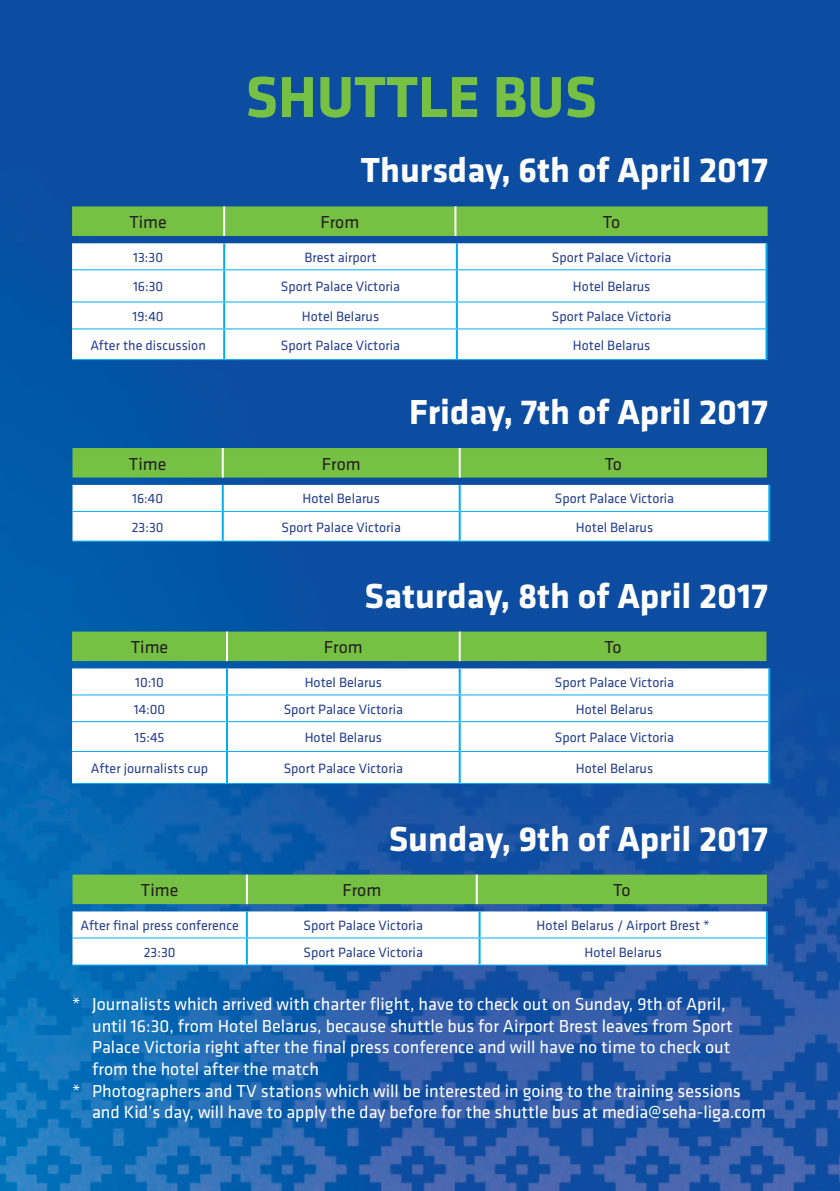
<style>
.page{position:relative;width:840px;height:1191px;background:#fff}
.page>*{position:absolute;margin:0;border:0;box-sizing:border-box;transform-origin:0 0}
.t1{font:700 60px "Klavika";color:#76c043}
.t2{font:700 36px "Klavika";color:#fff}
.t3{font:18px/21.6px "Klavika";color:#fff}
.t4{font:18px "Klavika";color:#231f20}
.t5{font:14px "Klavika";color:#253f8e}
</style>
<div class="page">
<img style="left:0;top:0;width:839px;height:1191px">
<div style="left:72px;top:206px;width:695px;height:30px;background:#76c043"></div>
<hr style="left:223px;top:206px;width:2px;height:30px;background:#fff">
<hr style="left:454px;top:206px;width:2px;height:30px;background:#fff">
<svg style="left:72px;top:243px;width:693px;height:116px"></svg>
<hr style="left:223px;top:243px;width:2px;height:26px;background:#00aeef">
<hr style="left:455px;top:243px;width:2px;height:26px;background:#00aeef">
<hr style="left:765px;top:243px;width:2px;height:27px;background:#00aeef">
<hr style="left:223px;top:270px;width:2px;height:31px;background:#00aeef">
<hr style="left:455px;top:270px;width:2px;height:31px;background:#00aeef">
<hr style="left:765px;top:270px;width:2px;height:32px;background:#00aeef">
<hr style="left:223px;top:302px;width:2px;height:26px;background:#00aeef">
<hr style="left:455px;top:302px;width:2px;height:26px;background:#00aeef">
<hr style="left:765px;top:302px;width:2px;height:27px;background:#00aeef">
<hr style="left:223px;top:329px;width:2px;height:30px;background:#00aeef">
<hr style="left:455px;top:329px;width:2px;height:30px;background:#00aeef">
<hr style="left:765px;top:329px;width:2px;height:30px;background:#00aeef">
<hr style="left:72px;top:269px;width:152px;height:1px;background:#00aeef">
<hr style="left:224px;top:269px;width:232px;height:1px;background:#00aeef">
<hr style="left:456px;top:269px;width:309px;height:1px;background:#00aeef">
<hr style="left:72px;top:301px;width:152px;height:1px;background:#00aeef">
<hr style="left:224px;top:301px;width:232px;height:1px;background:#00aeef">
<hr style="left:456px;top:301px;width:309px;height:1px;background:#00aeef">
<hr style="left:72px;top:328px;width:152px;height:1px;background:#00aeef">
<hr style="left:224px;top:328px;width:232px;height:1px;background:#00aeef">
<hr style="left:456px;top:328px;width:309px;height:1px;background:#00aeef">
<hr style="left:72px;top:359px;width:152px;height:1px;background:#00aeef">
<hr style="left:224px;top:359px;width:232px;height:1px;background:#00aeef">
<hr style="left:456px;top:359px;width:311px;height:1px;background:#00aeef">
<div style="left:72px;top:448px;width:694px;height:29px;background:#76c043"></div>
<hr style="left:222px;top:448px;width:2px;height:29px;background:#fff">
<hr style="left:458px;top:448px;width:2px;height:29px;background:#fff">
<svg style="left:72px;top:485px;width:695px;height:55px"></svg>
<hr style="left:222px;top:485px;width:2px;height:26px;background:#00aeef">
<hr style="left:458px;top:485px;width:2px;height:26px;background:#00aeef">
<hr style="left:767px;top:485px;width:2px;height:26px;background:#00aeef">
<hr style="left:222px;top:512px;width:2px;height:28px;background:#00aeef">
<hr style="left:458px;top:512px;width:2px;height:28px;background:#00aeef">
<hr style="left:767px;top:511px;width:2px;height:29px;background:#00aeef">
<hr style="left:72px;top:511px;width:151px;height:1px;background:#00aeef">
<hr style="left:223px;top:511px;width:236px;height:1px;background:#00aeef">
<hr style="left:459px;top:511px;width:308px;height:1px;background:#00aeef">
<hr style="left:72px;top:540px;width:151px;height:1px;background:#00aeef">
<hr style="left:223px;top:540px;width:236px;height:1px;background:#00aeef">
<hr style="left:459px;top:540px;width:310px;height:1px;background:#00aeef">
<div style="left:72px;top:631px;width:694px;height:30px;background:#76c043"></div>
<hr style="left:226px;top:631px;width:2px;height:30px;background:#fff">
<hr style="left:458px;top:631px;width:2px;height:30px;background:#fff">
<svg style="left:72px;top:668px;width:695px;height:115px"></svg>
<hr style="left:226px;top:668px;width:2px;height:26px;background:#00aeef">
<hr style="left:458px;top:668px;width:2px;height:26px;background:#00aeef">
<hr style="left:767px;top:668px;width:2px;height:27px;background:#00aeef">
<hr style="left:226px;top:695px;width:2px;height:26px;background:#00aeef">
<hr style="left:458px;top:695px;width:2px;height:26px;background:#00aeef">
<hr style="left:767px;top:695px;width:2px;height:26px;background:#00aeef">
<hr style="left:226px;top:722px;width:2px;height:29px;background:#00aeef">
<hr style="left:458px;top:722px;width:2px;height:29px;background:#00aeef">
<hr style="left:767px;top:721px;width:2px;height:30px;background:#00aeef">
<hr style="left:226px;top:752px;width:2px;height:31px;background:#00aeef">
<hr style="left:458px;top:752px;width:2px;height:31px;background:#00aeef">
<hr style="left:767px;top:751px;width:2px;height:32px;background:#00aeef">
<hr style="left:72px;top:694px;width:155px;height:1px;background:#00aeef">
<hr style="left:227px;top:694px;width:232px;height:1px;background:#00aeef">
<hr style="left:459px;top:694px;width:308px;height:1px;background:#00aeef">
<hr style="left:72px;top:721px;width:155px;height:1px;background:#00aeef">
<hr style="left:227px;top:721px;width:232px;height:1px;background:#00aeef">
<hr style="left:459px;top:721px;width:308px;height:1px;background:#00aeef">
<hr style="left:72px;top:751px;width:155px;height:1px;background:#00aeef">
<hr style="left:227px;top:751px;width:232px;height:1px;background:#00aeef">
<hr style="left:459px;top:751px;width:308px;height:1px;background:#00aeef">
<hr style="left:72px;top:783px;width:155px;height:1px;background:#00aeef">
<hr style="left:227px;top:783px;width:232px;height:1px;background:#00aeef">
<hr style="left:459px;top:783px;width:310px;height:1px;background:#00aeef">
<div style="left:72px;top:874px;width:694px;height:30px;background:#76c043"></div>
<hr style="left:246px;top:874px;width:2px;height:30px;background:#fff">
<hr style="left:475px;top:874px;width:2px;height:30px;background:#fff">
<svg style="left:72px;top:911px;width:693px;height:53px"></svg>
<hr style="left:246px;top:911px;width:2px;height:26px;background:#00aeef">
<hr style="left:478px;top:911px;width:2px;height:26px;background:#00aeef">
<hr style="left:765px;top:911px;width:2px;height:27px;background:#00aeef">
<hr style="left:246px;top:938px;width:2px;height:26px;background:#00aeef">
<hr style="left:478px;top:938px;width:2px;height:26px;background:#00aeef">
<hr style="left:765px;top:938px;width:2px;height:26px;background:#00aeef">
<hr style="left:72px;top:937px;width:175px;height:1px;background:#00aeef">
<hr style="left:247px;top:937px;width:232px;height:1px;background:#00aeef">
<hr style="left:479px;top:937px;width:286px;height:1px;background:#00aeef">
<hr style="left:72px;top:964px;width:175px;height:1px;background:#00aeef">
<hr style="left:247px;top:964px;width:232px;height:1px;background:#00aeef">
<hr style="left:479px;top:964px;width:288px;height:1px;background:#00aeef">
<p class="t1" style="left:245px;top:54px;width:353px">SHUTTLE BUS</p>
<p class="t2" style="left:361px;top:144px;width:408px">Thursday, 6th of April 2017</p>
<p class="t4" style="left:129px;top:210px;width:39px">Time</p>
<p class="t4" style="left:320px;top:210px;width:40px">From</p>
<p class="t4" style="left:602px;top:210px;width:19px">To</p>
<p class="t5" style="left:133px;top:248px;width:31px">13:30</p>
<p class="t5" style="left:304px;top:248px;width:74px">Brest airport</p>
<p class="t5" style="left:551px;top:248px;width:121px">Sport Palace Victoria</p>
<p class="t5" style="left:133px;top:277px;width:32px">16:30</p>
<p class="t5" style="left:281px;top:277px;width:121px">Sport Palace Victoria</p>
<p class="t5" style="left:572px;top:277px;width:79px">Hotel Belarus</p>
<p class="t5" style="left:132px;top:307px;width:33px">19:40</p>
<p class="t5" style="left:301px;top:307px;width:79px">Hotel Belarus</p>
<p class="t5" style="left:551px;top:307px;width:121px">Sport Palace Victoria</p>
<p class="t5" style="left:90px;top:336px;width:117px">After the discussion</p>
<p class="t5" style="left:281px;top:336px;width:121px">Sport Palace Victoria</p>
<p class="t5" style="left:572px;top:336px;width:79px">Hotel Belarus</p>
<p class="t2" style="left:409px;top:386px;width:360px">Friday, 7th of April 2017</p>
<p class="t4" style="left:129px;top:452px;width:39px">Time</p>
<p class="t4" style="left:321px;top:452px;width:40px">From</p>
<p class="t4" style="left:604px;top:452px;width:19px">To</p>
<p class="t5" style="left:132px;top:489px;width:33px">16:40</p>
<p class="t5" style="left:302px;top:489px;width:79px">Hotel Belarus</p>
<p class="t5" style="left:554px;top:489px;width:121px">Sport Palace Victoria</p>
<p class="t5" style="left:132px;top:518px;width:33px">23:30</p>
<p class="t5" style="left:281px;top:518px;width:121px">Sport Palace Victoria</p>
<p class="t5" style="left:575px;top:518px;width:79px">Hotel Belarus</p>
<p class="t2" style="left:364px;top:569px;width:404px">Saturday, 8th of April 2017</p>
<p class="t4" style="left:131px;top:635px;width:39px">Time</p>
<p class="t4" style="left:324px;top:635px;width:40px">From</p>
<p class="t4" style="left:604px;top:635px;width:19px">To</p>
<p class="t5" style="left:135px;top:673px;width:30px">10:10</p>
<p class="t5" style="left:304px;top:673px;width:79px">Hotel Belarus</p>
<p class="t5" style="left:554px;top:673px;width:121px">Sport Palace Victoria</p>
<p class="t5" style="left:134px;top:700px;width:33px">14:00</p>
<p class="t5" style="left:283px;top:700px;width:121px">Sport Palace Victoria</p>
<p class="t5" style="left:575px;top:700px;width:79px">Hotel Belarus</p>
<p class="t5" style="left:134px;top:728px;width:31px">15:45</p>
<p class="t5" style="left:304px;top:728px;width:79px">Hotel Belarus</p>
<p class="t5" style="left:554px;top:728px;width:121px">Sport Palace Victoria</p>
<p class="t5" style="left:91px;top:759px;width:119px">After journalists cup</p>
<p class="t5" style="left:283px;top:759px;width:121px">Sport Palace Victoria</p>
<p class="t5" style="left:575px;top:759px;width:79px">Hotel Belarus</p>
<p class="t2" style="left:388px;top:812px;width:380px">Sunday, 9th of April 2017</p>
<p class="t4" style="left:141px;top:878px;width:39px">Time</p>
<p class="t4" style="left:342px;top:878px;width:40px">From</p>
<p class="t4" style="left:613px;top:878px;width:19px">To</p>
<p class="t5" style="left:80px;top:916px;width:160px">After final press conference</p>
<p class="t5" style="left:303px;top:916px;width:121px">Sport Palace Victoria</p>
<p class="t5" style="left:536px;top:916px;width:175px">Hotel Belarus / Airport Brest *</p>
<p class="t5" style="left:144px;top:943px;width:33px">23:30</p>
<p class="t5" style="left:303px;top:943px;width:121px">Sport Palace Victoria</p>
<p class="t5" style="left:584px;top:943px;width:79px">Hotel Belarus</p>
<p class="t3" style="left:72px;top:993px;width:654px">* Journalists which arrived with charter flight, have to check out on Sunday, 9th of April,</p>
<p class="t3" style="left:92px;top:1014px;width:641px">until 16:30, from Hotel Belarus, because shuttle bus for Airport Brest leaves from Sport<br>Palace Victoria right after the final press conference and will have no time to check out from the hotel after the match</p>
<p class="t3" style="left:92px;top:1079px;width:675px;text-indent:-20px">* Photographers and TV stations which will be interested in going to the training sessions and Kid’s day, will have to apply the day before for the shuttle bus at media@seha-liga.com</p>
</div>
